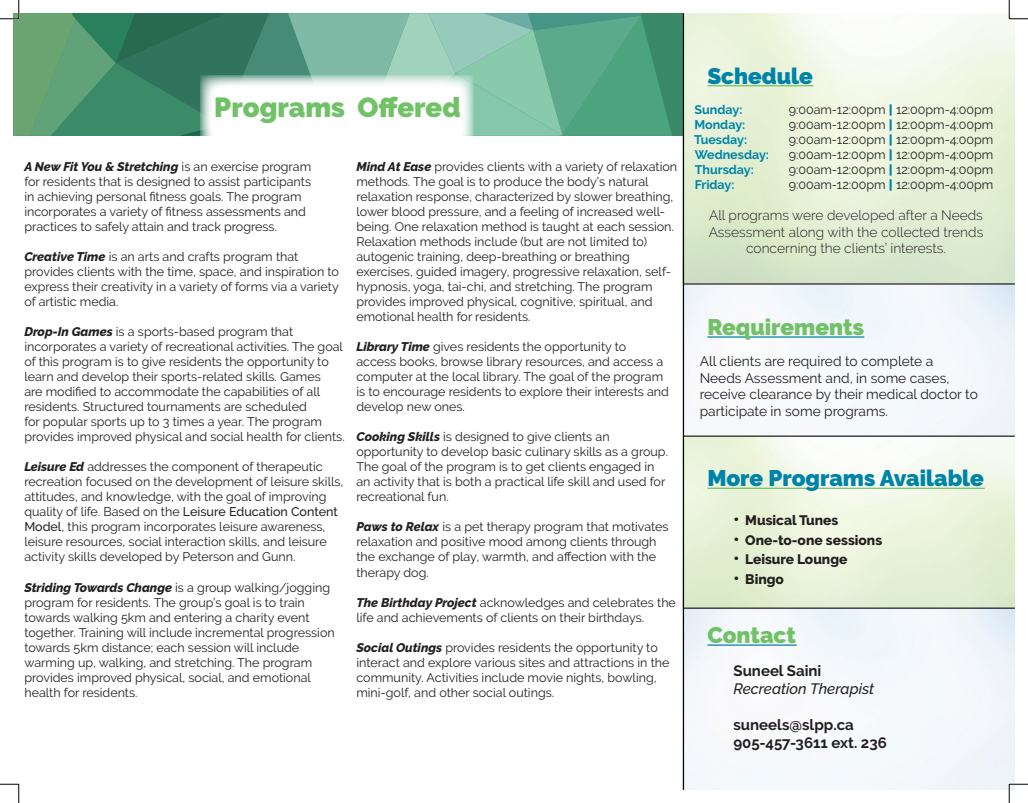
<style>
.page{position:relative;width:1028px;height:803px;background:#fff}
.page>*{position:absolute;margin:0;border:0;box-sizing:border-box;transform-origin:0 0}
.t1{font:900 27.5px "Raleway";color:#71c167}
.t2{font:900 22.5px "Raleway";color:#0083a9}
.t3{font:900 22.5px "Raleway";color:#71c167}
.t4{font:700 15px/18px "Raleway";color:#231f20}
.t5{font:italic 500 15px "Raleway";color:#231f20}
.t6{font:13.75px/16.5px "Raleway";color:#231f20}
.t7{font:300 13.75px/16.5px "Raleway";color:#231f20;text-align:center}
.t8{font:800 13.75px "Raleway";color:#231f20}
.t9{font:12.5px/15px "Raleway";color:#231f20}
.t10{font:700 12.5px "Raleway";color:#0083a9}
.s1{font-weight:800;font-style:italic}
.s2{font-weight:500}
.s3{font-weight:900;color:#0083a9}
.s4{font-size:16.25px}
</style>
<div class="page">
<img style="left:684px;top:13px;width:330px;height:776px">
<hr style="left:707px;top:336px;width:157px;height:1px;background:#0083a9">
<hr style="left:707px;top:487px;width:277px;height:2px;background:#71c167">
<hr style="left:682px;top:13px;width:2px;height:776px;background:#000">
<hr style="left:683px;top:283px;width:331px;height:1px;background:#231f20">
<hr style="left:683px;top:435px;width:331px;height:2px;background:#231f20">
<hr style="left:683px;top:607px;width:331px;height:1px;background:#231f20">
<hr style="left:707px;top:644px;width:89px;height:1px;background:#0083a9">
<hr style="left:707px;top:85px;width:106px;height:1px;background:#71c167">
<svg style="left:0;top:0;width:683px;height:136px"></svg>
<svg style="left:0;top:783px;width:20px;height:19px"></svg>
<svg style="left:1008px;top:0;width:20px;height:20px"></svg>
<svg style="left:1008px;top:783px;width:20px;height:19px"></svg>
<h1 class="t1" style="left:214px;top:91px;width:248px">Programs Offered</h1>
<p class="t9" style="left:24px;top:159px;width:288px"><span class="s1">A New Fit You &amp; Stretching</span> is an exercise program for residents that is designed to assist participants in achieving personal fitness goals. The program incorporates a variety of fitness assessments and practices to safely attain and track progress.</p>
<p class="t9" style="left:24px;top:249px;width:316px"><span class="s1">Creative Time</span> is an arts and crafts program that provides clients with the time, space, and inspiration to express their creativity in a variety of forms via a variety of artistic media.</p>
<p class="t9" style="left:24px;top:324px;width:322px"><span class="s1">Drop-In Games</span> is a sports-based program that incorporates a variety of recreational activities. The goal of this program is to give residents the opportunity to learn and develop their sports-related skills. Games<br>are modified to accommodate the capabilities of all residents. Structured tournaments are scheduled<br>for popular sports up to 3 times a year. The program provides improved physical and social health for clients.</p>
<p class="t9" style="left:24px;top:459px;width:320px"><span class="s1">Leisure Ed</span> addresses the component of therapeutic recreation focused on the development of leisure skills, attitudes, and knowledge, with the goal of improving quality of life. Based on the <span class="s2">Leisure Education Content Model</span>, this program incorporates leisure awareness, leisure resources, social interaction skills, and leisure activity skills developed by Peterson and Gunn.</p>
<p class="t9" style="left:24px;top:579px;width:312px"><span class="s1">Striding Towards Change</span> is a group walking/jogging program for residents. The group’s goal is to train towards walking 5km and entering a charity event together. Training will include incremental progression towards 5km distance; each session will include warming up, walking, and stretching. The program provides improved physical, social, and emotional health for residents.</p>
<p class="t9" style="left:356px;top:159px;width:322px"><span class="s1">Mind At Ease</span> provides clients with a variety of relaxation methods. The goal is to produce the body’s natural relaxation response, characterized by slower breathing, lower blood pressure, and a feeling of increased well&shy;being. One relaxation method is taught at each session.<br>Relaxation methods include (but are not limited to) autogenic training, deep-breathing or breathing exercises, guided imagery, progressive relaxation, self&shy;hypnosis, yoga, tai-chi, and stretching. The program provides improved physical, cognitive, spiritual, and emotional health for residents.</p>
<p class="t9" style="left:356px;top:339px;width:314px"><span class="s1">Library Time</span> gives residents the opportunity to access books, browse library resources, and access a computer at the local library. The goal of the program is to encourage residents to explore their interests and develop new ones.</p>
<p class="t9" style="left:356px;top:429px;width:313px"><span class="s1">Cooking Skills</span> is designed to give clients an opportunity to develop basic culinary skills as a group.<br>The goal of the program is to get clients engaged in an activity that is both a practical life skill and used for recreational fun.</p>
<p class="t9" style="left:356px;top:519px;width:314px"><span class="s1">Paws to Relax</span> is a pet therapy program that motivates relaxation and positive mood among clients through the exchange of play, warmth, and affection with the therapy dog.</p>
<p class="t9" style="left:356px;top:594px;width:321px"><span class="s1">The Birthday Project</span> acknowledges and celebrates the life and achievements of clients on their birthdays.</p>
<p class="t9" style="left:356px;top:639px;width:315px"><span class="s1">Social Outings</span> provides residents the opportunity to interact and explore various sites and attractions in the community. Activities include movie nights, bowling, mini-golf, and other social outings.</p>
<h2 class="t2" style="left:707px;top:63px;width:107px">Schedule</h2>
<p class="t10" style="left:694px;top:102px;width:49px">Sunday:</p>
<p class="t9" style="left:788px;top:102px;width:206px">9:00am-12:00pm <span class="s3">|</span> 12:00pm-4:00pm</p>
<p class="t10" style="left:694px;top:117px;width:52px">Monday:</p>
<p class="t9" style="left:788px;top:117px;width:206px">9:00am-12:00pm <span class="s3">|</span> 12:00pm-4:00pm</p>
<p class="t10" style="left:694px;top:132px;width:54px">Tuesday:</p>
<p class="t9" style="left:788px;top:132px;width:206px">9:00am-12:00pm <span class="s3">|</span> 12:00pm-4:00pm</p>
<p class="t10" style="left:694px;top:147px;width:76px">Wednesday:</p>
<p class="t9" style="left:788px;top:147px;width:206px">9:00am-12:00pm <span class="s3">|</span> 12:00pm-4:00pm</p>
<p class="t10" style="left:694px;top:162px;width:61px">Thursday:</p>
<p class="t9" style="left:788px;top:162px;width:206px">9:00am-12:00pm <span class="s3">|</span> 12:00pm-4:00pm</p>
<p class="t10" style="left:694px;top:177px;width:41px">Friday:</p>
<p class="t9" style="left:788px;top:177px;width:206px">9:00am-12:00pm <span class="s3">|</span> 12:00pm-4:00pm</p>
<p class="t7" style="left:708px;top:207px;width:276px">All programs were developed after a Needs<br>Assessment along with the collected trends concerning the clients’ interests.</p>
<h2 class="t3" style="left:707px;top:314px;width:158px">Requirements</h2>
<p class="t6" style="left:699px;top:353px;width:280px">All clients are required to complete a Needs Assessment and, in some cases, receive clearance by their medical doctor to participate in some programs.</p>
<h2 class="t2" style="left:707px;top:465px;width:278px">More Programs Available</h2>
<p class="t8" style="left:733px;top:512px;width:106px"><span class="s4">•</span> Musical Tunes</p>
<p class="t8" style="left:733px;top:532px;width:150px"><span class="s4">•</span> One-to-one sessions</p>
<p class="t8" style="left:733px;top:551px;width:115px"><span class="s4">•</span> Leisure Lounge</p>
<p class="t8" style="left:733px;top:571px;width:52px"><span class="s4">•</span> Bingo</p>
<h2 class="t3" style="left:707px;top:622px;width:90px">Contact</h2>
<p class="t4" style="left:733px;top:661px;width:89px">Suneel Saini</p>
<p class="t5" style="left:733px;top:679px;width:142px">Recreation Therapist</p>
<p class="t4" style="left:733px;top:715px;width:155px">suneels@slpp.ca<br>905-457-3611 ext. 236</p>
</div>
